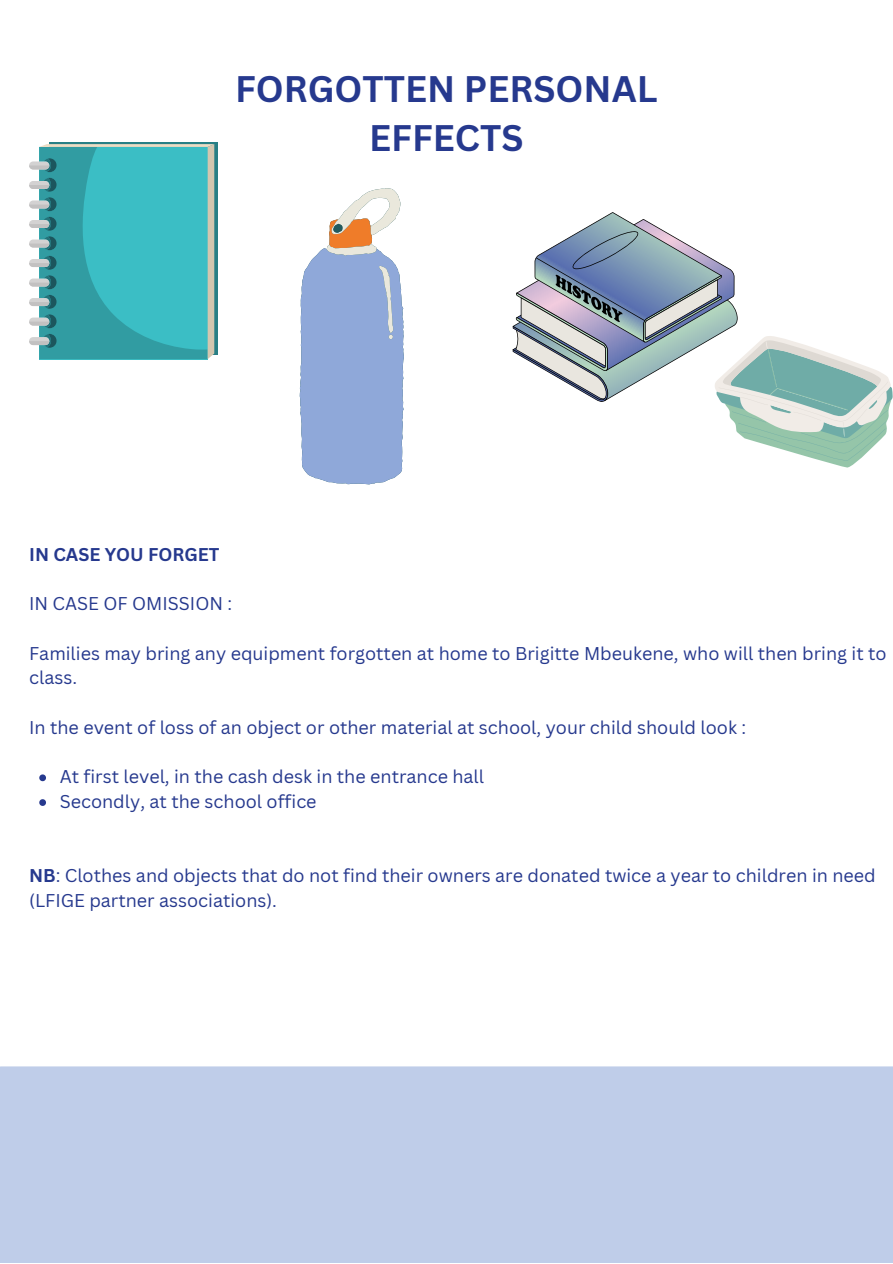
<style>
.page{position:relative;width:893px;height:1264px;background:#fff}
.page>*{position:absolute;margin:0;border:0;box-sizing:border-box;transform-origin:0 0}
.t1{font:700 36px/49.5px "Canva Sans";color:#26398e;text-align:center}
.t2{font:18px/24.8px "Canva Sans";color:#26398e}
.t3{font:700 18px "Canva Sans";color:#26398e}
.s1{font-weight:700}
</style>
<div class="page">
<svg style="left:39px;top:774px;width:7px;height:7px"></svg>
<svg style="left:39px;top:799px;width:7px;height:7px"></svg>
<svg style="left:299px;top:188px;width:105px;height:296px"></svg>
<svg style="left:50px;top:142px;width:168px;height:212px"></svg>
<svg style="left:29px;top:144px;width:185px;height:215px;background:#4bb4b9"></svg>
<svg style="left:512px;top:212px;width:380px;height:255px"></svg>
<div style="left:0;top:1066px;width:892px;height:196px;background:#bfcde9"></div>
<p class="t1" style="left:235px;top:63px;width:424px">FORGOTTEN PERSONAL<br>EFFECTS</p>
<p class="t3" style="left:29px;top:541px;width:192px">IN CASE YOU FORGET</p>
<p class="t2" style="left:29px;top:591px;width:205px">IN CASE OF OMISSION :</p>
<p class="t2" style="left:29px;top:640px;width:858px">Families may bring any equipment forgotten at home to Brigitte Mbeukene, who will then bring it to class.</p>
<p class="t2" style="left:29px;top:714px;width:718px">In the event of loss of an object or other material at school, your child should look :</p>
<p class="t2" style="left:60px;top:764px;width:426px">At first level, in the cash desk in the entrance hall</p>
<p class="t2" style="left:60px;top:788px;width:258px">Secondly, at the school office</p>
<p class="t2" style="left:29px;top:863px;width:848px"><span class="s1">NB</span>: Clothes and objects that do not find their owners are donated twice a year to children in need (LFIGE partner associations).</p>
</div>
